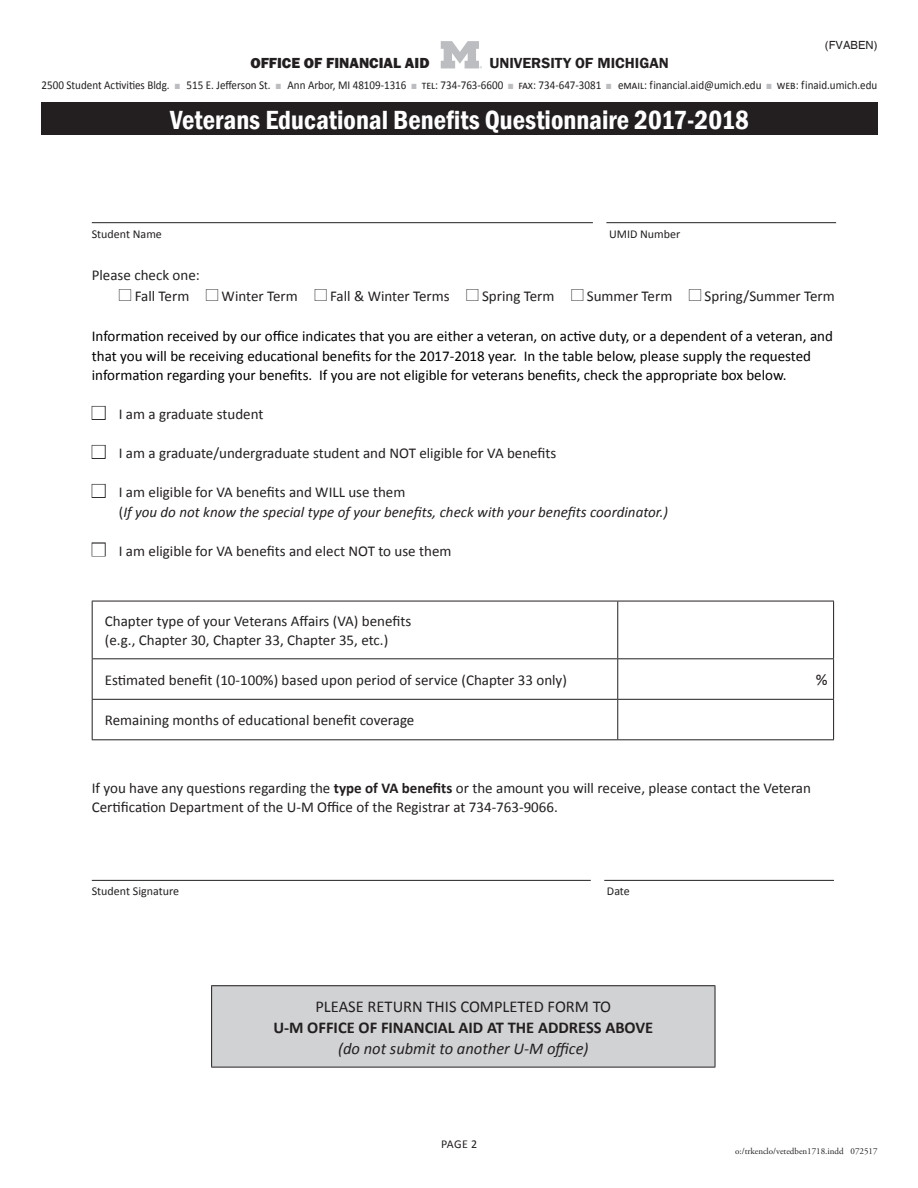
<style>
.page{position:relative;width:918px;height:1188px;background:#fff}
.page>*{position:absolute;margin:0;border:0;box-sizing:border-box;transform-origin:0 0}
.t1{font:600 condensed 27px "Franklin Gothic";color:#fff}
.t2{font:700 16.5px "Calibri";color:#231f20}
.t3{font:16.5px "Calibri";color:#231f20}
.t4{font:italic 16.5px "Calibri";color:#231f20}
.t5{font:15px/19.5px "Calibri";color:#231f20}
.t6{font:15px/19.5px "Calibri";color:#000}
.t7{font:italic 15px/19.5px "Calibri";color:#231f20}
.t8{font:800 15px "Franklin Gothic";color:#231f20}
.t9{font:600 15px "Franklin Gothic";color:#231f20}
.t10{font:12px "Calibri";color:#231f20;scale:.92 1}
.t11{font:12px "Calibri";color:#231f20}
.t12{font:11.25px "Helvetica";color:#231f20}
.t13{font:9px "Adobe Garamond Pro";color:#231f20}
.s1{color:#bcbdc0}
.s2{font-family:"Carta"}
.s3{color:#fff}
.s4{font-style:normal}
.s5{font-weight:700}
</style>
<div class="page">
<hr style="left:92px;top:222px;width:501px;height:1px;background:#231f20">
<hr style="left:606px;top:222px;width:230px;height:1px;background:#231f20">
<div style="left:92px;top:406px;width:14px;height:14px;border:2px solid #231f20"></div>
<div style="left:92px;top:445px;width:14px;height:14px;border:2px solid #231f20"></div>
<div style="left:92px;top:484px;width:14px;height:14px;border:2px solid #231f20"></div>
<div style="left:92px;top:542px;width:14px;height:14px;border:2px solid #231f20"></div>
<hr style="left:92px;top:601px;width:526px;height:1px;background:#231f20">
<hr style="left:92px;top:601px;width:1px;height:57px;background:#231f20">
<hr style="left:618px;top:601px;width:216px;height:1px;background:#231f20">
<hr style="left:617px;top:601px;width:1px;height:57px;background:#231f20">
<hr style="left:833px;top:601px;width:1px;height:57px;background:#231f20">
<hr style="left:92px;top:658px;width:526px;height:1px;background:#231f20">
<hr style="left:92px;top:659px;width:1px;height:40px;background:#231f20">
<hr style="left:618px;top:658px;width:216px;height:1px;background:#231f20">
<hr style="left:617px;top:659px;width:1px;height:40px;background:#231f20">
<hr style="left:833px;top:659px;width:1px;height:40px;background:#231f20">
<hr style="left:92px;top:699px;width:526px;height:1px;background:#231f20">
<hr style="left:92px;top:700px;width:1px;height:39px;background:#231f20">
<hr style="left:618px;top:699px;width:216px;height:1px;background:#231f20">
<hr style="left:617px;top:700px;width:1px;height:39px;background:#231f20">
<hr style="left:833px;top:700px;width:1px;height:39px;background:#231f20">
<hr style="left:92px;top:739px;width:526px;height:1px;background:#231f20">
<hr style="left:618px;top:739px;width:216px;height:1px;background:#231f20">
<hr style="left:92px;top:880px;width:499px;height:1px;background:#231f20">
<hr style="left:604px;top:880px;width:230px;height:1px;background:#231f20">
<div style="left:212px;top:986px;width:503px;height:81px;background:#d1d2d4"></div>
<hr style="left:211px;top:985px;width:504px;height:1px;background:#231f20">
<hr style="left:211px;top:986px;width:1px;height:81px;background:#231f20">
<hr style="left:715px;top:986px;width:1px;height:81px;background:#231f20">
<hr style="left:211px;top:1067px;width:504px;height:1px;background:#231f20">
<div style="left:41px;top:102px;width:837px;height:33px;background:#231f20"></div>
<svg style="left:441px;top:41px;width:41px;height:27px"></svg>
<p class="t12" style="left:825px;top:39px;width:54px">(FVABEN)</p>
<p class="t8" style="left:250px;top:54px;width:181px">OFFICE OF FINANCIAL AID</p>
<p class="t9" style="left:489px;top:54px;width:181px">UNIVERSITY OF MICHIGAN</p>
<p class="t10" style="left:42px;top:78px;width:910px">2500 Student Activities Bldg. <span class="s1">■</span> 515 E. Jefferson St. <span class="s1">■</span> Ann Arbor, MI 48109-1316 <span class="s1">■</span> tel: 734-763-6600 <span class="s1">■</span> fax: 734-647-3081 <span class="s1">■</span> email: financial.aid@umich.edu <span class="s1">■</span> web: finaid.umich.edu</p>
<p class="t1" style="left:170px;top:102px;width:580px">Veterans Educational Benefits Questionnaire 2017-2018</p>
<p class="t11" style="left:92px;top:226px;width:72px">Student Name</p>
<p class="t11" style="left:609px;top:226px;width:73px">UMID Number</p>
<p class="t5" style="left:92px;top:265px;width:110px">Please check one:</p>
<p class="t5" style="left:119px;top:286px;width:717px"><span class="s2">l</span> Fall Term <span class="s2">l</span> Winter Term <span class="s2">l</span> Fall &amp; Winter Terms <span class="s2">l</span> Spring Term <span class="s2">l</span> Summer Term <span class="s2">l</span> Spring/Summer Term</p>
<p class="t6" style="left:92px;top:327px;width:743px">Information received by our office indicates that you are either a veteran, on active duty, or a dependent of a veteran, and that you will be receiving educational benefits for the 2017-2018 year. In the table below, please supply the requested information regarding your benefits. If you are not eligible for veterans benefits, check the appropriate box below.</p>
<p class="t5" style="left:92px;top:405px;width:173px"><span class="s3">■</span> I am a graduate student</p>
<p class="t5" style="left:92px;top:444px;width:466px"><span class="s3">■</span> I am a graduate/undergraduate student and NOT eligible for VA benefits</p>
<p class="t7" style="left:119px;top:482px;width:551px;text-indent:-27px"><span class="s3">■</span> <span class="s4">I am eligible for VA benefits and WILL use them<br>(</span>If you do not know the special type of your benefits, check with your benefits coordinator.)</p>
<p class="t5" style="left:92px;top:541px;width:361px"><span class="s3">■</span> I am eligible for VA benefits and elect NOT to use them</p>
<p class="t5" style="left:105px;top:611px;width:308px">Chapter type of your Veterans Affairs (VA) benefits (e.g., Chapter 30, Chapter 33, Chapter 35, etc.)</p>
<p class="t5" style="left:105px;top:670px;width:464px">Estimated benefit (10-100%) based upon period of service (Chapter 33 only)</p>
<p class="t3" style="left:816px;top:669px;width:13px">%</p>
<p class="t5" style="left:105px;top:711px;width:311px">Remaining months of educational benefit coverage</p>
<p class="t5" style="left:92px;top:778px;width:721px">If you have any questions regarding the <span class="s5">type of VA benefits</span> or the amount you will receive, please contact the Veteran<br>Certification Department of the U-M Office of the Registrar at 734-763-9066.</p>
<p class="t11" style="left:92px;top:884px;width:89px">Student Signature</p>
<p class="t11" style="left:607px;top:884px;width:24px">Date</p>
<p class="t3" style="left:315px;top:996px;width:297px">PLEASE RETURN THIS COMPLETED FORM TO</p>
<p class="t2" style="left:273px;top:1017px;width:381px">U-M OFFICE OF FINANCIAL AID AT THE ADDRESS ABOVE</p>
<p class="t4" style="left:338px;top:1037px;width:252px">(do not submit to another U-M office)</p>
<p class="t11" style="left:441px;top:1136px;width:38px">PAGE 2</p>
<p class="t13" style="left:735px;top:1146px;width:144px">o:/trkenclo/vetedben1718.indd 072517</p>
</div>
